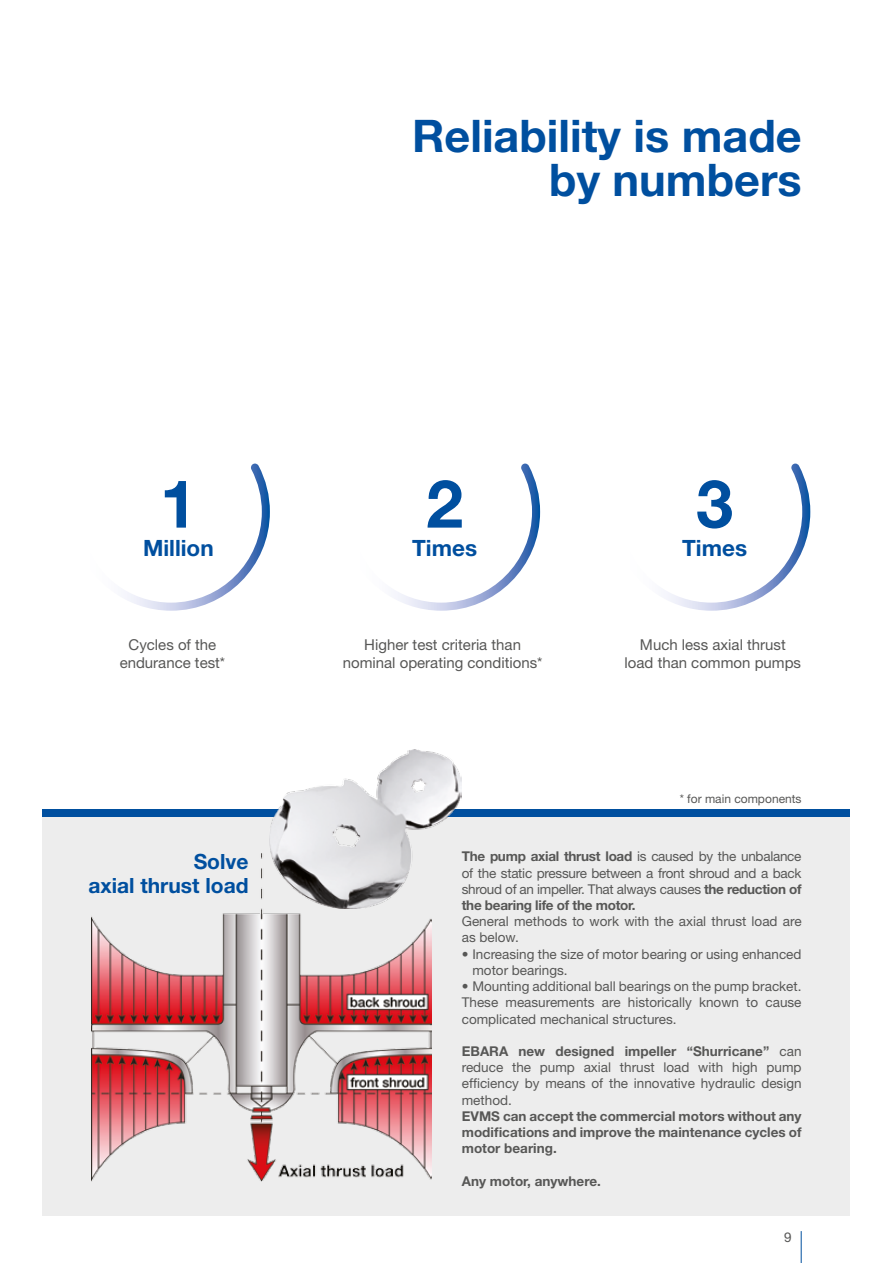
<style>
.page{position:relative;width:893px;height:1263px;background:#fff}
.page>*{position:absolute;margin:0;border:0;box-sizing:border-box;transform-origin:0 0}
.t1{font:700 66.6px "Helvetica Neue";color:#004f9f}
.t2{font:700 45px/43.5px "Helvetica Neue";color:#004f9f;text-align:right}
.t3{font:700 22.5px "Helvetica Neue";color:#004f9f}
.t4{font:700 21px/24px "Helvetica Neue";color:#004f9f;text-align:right}
.t5{font:15px/18px "Helvetica Neue";color:#575756;text-align:center}
.t6{font:13.5px/16.2px "Helvetica Neue";color:#575756;text-align:justify}
.t7{font:700 13.5px/16.2px "Helvetica Neue";color:#575756;text-align:justify}
.t8{font:12px "Helvetica Neue";color:#575756}
.s1{font-weight:700}
</style>
<div class="page">
<hr style="left:801px;top:1231px;width:1px;height:32px;background:#004f9f">
<div style="left:43px;top:812px;width:807px;height:404px;background:#ededed"></div>
<div style="left:43px;top:809px;width:807px;height:7px;background:#004f9f"></div>
<svg style="left:127px;top:464px;width:143px;height:147px"></svg>
<svg style="left:397px;top:464px;width:143px;height:147px"></svg>
<svg style="left:667px;top:464px;width:143px;height:147px"></svg>
<img style="left:91px;top:853px;width:340px;height:328px">
<img style="left:270px;top:750px;width:192px;height:158px">
<h1 class="t1" style="left:160px;top:463px;width:38px">1</h1>
<h3 class="t3" style="left:143px;top:534px;width:72px">Million</h3>
<h2 class="t2" style="left:412px;top:113px;width:391px">Reliability is made by numbers</h2>
<h1 class="t1" style="left:426px;top:463px;width:38px">2</h1>
<h3 class="t3" style="left:412px;top:534px;width:66px">Times</h3>
<h1 class="t1" style="left:696px;top:463px;width:38px">3</h1>
<h3 class="t3" style="left:682px;top:534px;width:66px">Times</h3>
<p class="t5" style="left:120px;top:636px;width:107px">Cycles of the endurance test*</p>
<p class="t5" style="left:343px;top:636px;width:201px">Higher test criteria than nominal operating conditions*</p>
<p class="t5" style="left:625px;top:636px;width:178px">Much less axial thrust load than common pumps</p>
<h3 class="t4" style="left:88px;top:849px;width:162px">Solve<br>axial thrust load</h3>
<p class="t8" style="left:680px;top:792px;width:123px">* for main components</p>
<p class="t6" style="left:462px;top:848px;width:341px"><span class="s1">The pump axial thrust load</span> is caused by the unbalance of the static pressure between a front shroud and a back shroud of an impeller. That always causes <span class="s1">the reduction of the bearing life of the motor.</span></p>
<p class="t6" style="left:462px;top:913px;width:341px">General methods to work with the axial thrust load are as below.</p>
<p class="t6" style="left:472px;top:945px;width:331px;text-indent:-11px"><span class="s1">•</span> Increasing the size of motor bearing or using enhanced motor bearings.</p>
<p class="t6" style="left:462px;top:978px;width:341px"><span class="s1">•</span> Mounting additional ball bearings on the pump bracket.<br>These measurements are historically known to cause complicated mechanical structures.</p>
<p class="t6" style="left:462px;top:1043px;width:341px"><span class="s1">EBARA new designed impeller “Shurricane”</span> can reduce the pump axial thrust load with high pump efficiency by means of the innovative hydraulic design method.</p>
<p class="t7" style="left:462px;top:1107px;width:341px">EVMS can accept the commercial motors without any modifications and improve the maintenance cycles of motor bearing.</p>
<p class="t7" style="left:462px;top:1172px;width:141px">Any motor, anywhere.</p>
<p class="t6" style="left:784px;top:1228px;width:9px">9</p>
</div>
